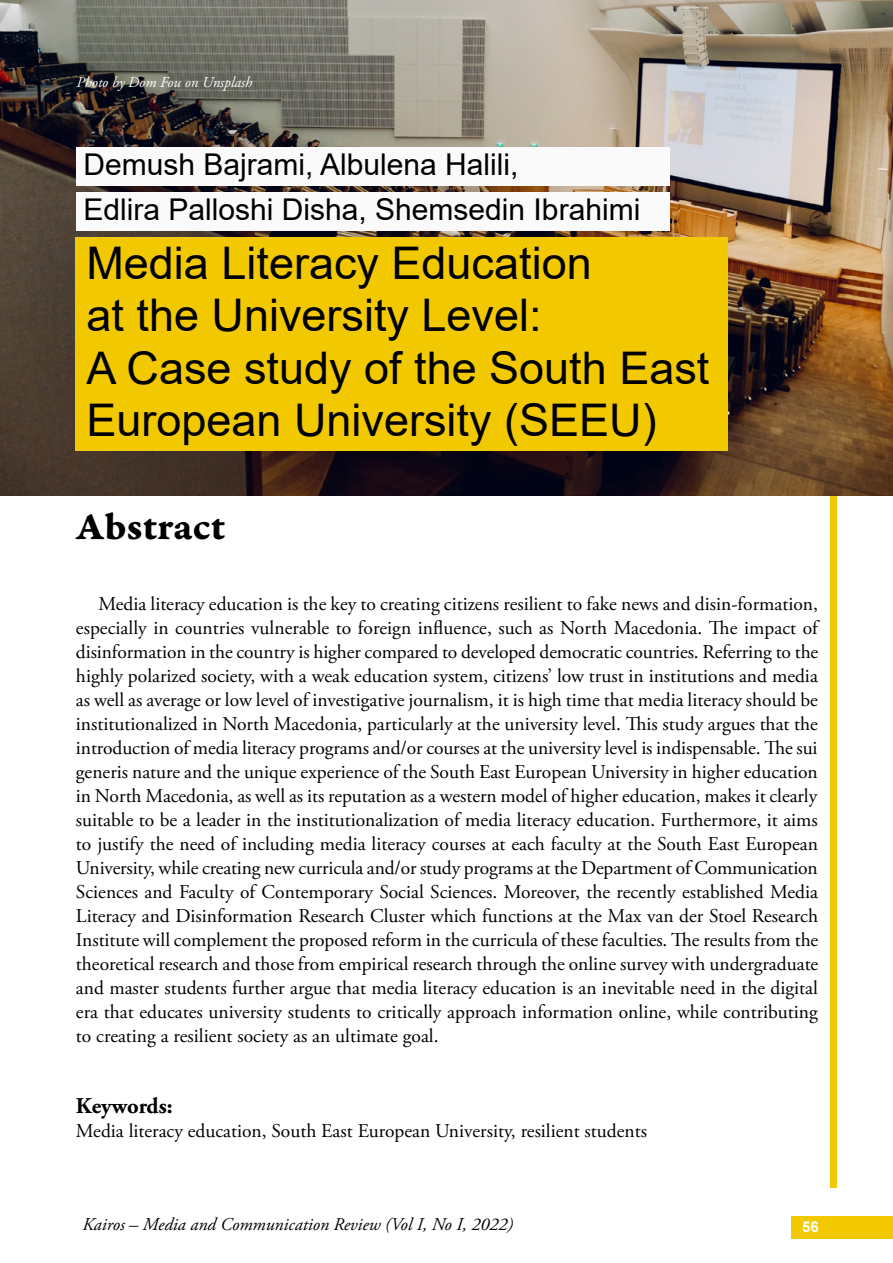
<style>
.page{position:relative;width:893px;height:1263px;background:#fff}
.page>*{position:absolute;margin:0;border:0;box-sizing:border-box;transform-origin:0 0}
.t1{font:45px/52.5px "Arial";color:#000}
.t2{font:40.5px "Garamond Premr Pro Bd Capt";color:#000}
.t3{font:30px/45px "Arial";color:#000}
.t4{font:700 22.5px "Adobe Garamond Pro";color:#000}
.t5{font:19.5px/24px "Adobe Garamond Pro";color:#000;text-align:justify}
.t6{font:italic 18px "Adobe Garamond Pro";color:#000}
.t7{font:italic 15px "Adobe Garamond Pro";color:#fff}
.t8{font:700 15px "Arial";color:#fff}
</style>
<div class="page">
<div style="left:830px;top:75px;width:6px;height:1113px;background:#f2c900"></div>
<div style="left:791px;top:1216px;width:102px;height:23px;background:#f2c900"></div>
<img style="left:0;top:0;width:893px;height:495px">
<div style="left:76px;top:237px;width:652px;height:56px;background:#f2c900"></div>
<div style="left:76px;top:290px;width:652px;height:55px;background:#f2c900"></div>
<div style="left:76px;top:342px;width:652px;height:108px;background:#f2c900"></div>
<div style="left:76px;top:147px;width:593px;height:39px;background:#fafafa"></div>
<div style="left:76px;top:192px;width:593px;height:39px;background:#fafafa"></div>
<p class="t7" style="left:77px;top:74px;width:177px">Photo by Dom Fou on Unsplash</p>
<h3 class="t3" style="left:83px;top:142px;width:558px">Demush Bajrami, Albulena Halili,<br>Edlira Palloshi Disha, Shemsedin Ibrahimi</h3>
<h1 class="t1" style="left:86px;top:236px;width:624px">Media Literacy Education<br>at the University Level:<br>A Case study of the South East<br>European University (SEEU)</h1>
<h2 class="t2" style="left:76px;top:502px;width:151px">Abstract</h2>
<p class="t5" style="left:76px;top:592px;width:744px;text-indent:23px">Media literacy education is the key to creating citizens resilient to fake news and disin-formation, especially in countries vulnerable to foreign influence, such as North Macedonia. The impact of disinformation in the country is higher compared to developed democratic countries. Referring to the highly polarized society, with a weak education system, citizens’ low trust in institutions and media as well as average or low level of investigative journalism, it is high time that media literacy should be institutionalized in North Macedonia, particularly at the university level. This study argues that the introduction of media literacy programs and/or courses at the university level is indispensable. The sui generis nature and the unique experience of the South East European University in higher education in North Macedonia, as well as its reputation as a western model of higher education, makes it clearly suitable to be a leader in the institutionalization of media literacy education. Furthermore, it aims to justify the need of including media literacy courses at each faculty at the South East European University, while creating new curricula and/or study programs at the Department of Communication Sciences and Faculty of Contemporary Social Sciences. Moreover, the recently established Media Literacy and Disinformation Research Cluster which functions at the Max van der Stoel Research Institute will complement the proposed reform in the curricula of these faculties. The results from the theoretical research and those from empirical research through the online survey with undergraduate and master students further argue that media literacy education is an inevitable need in the digital era that educates university students to critically approach information online, while contributing to creating a resilient society as an ultimate goal.</p>
<p class="t4" style="left:76px;top:1093px;width:98px">Keywords:</p>
<p class="t5" style="left:76px;top:1120px;width:573px">Media literacy education, South East European University, resilient students</p>
<p class="t6" style="left:82px;top:1213px;width:432px">Kairos – Media and Communication Review (Vol I, No I, 2022)</p>
<p class="t8" style="left:802px;top:1216px;width:18px">56</p>
</div>
